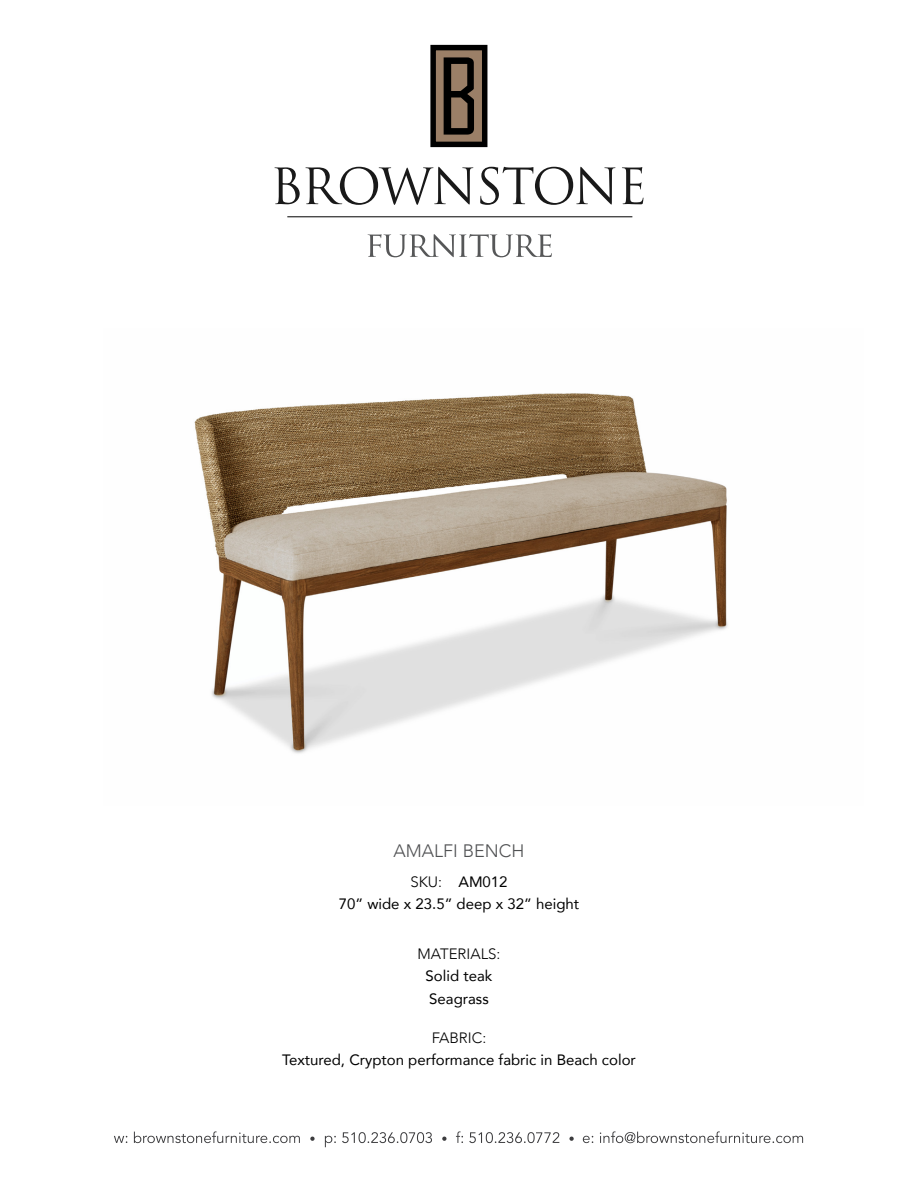
<style>
.page{position:relative;width:918px;height:1188px;background:#fff}
.page>*{position:absolute;margin:0;border:0;box-sizing:border-box;transform-origin:0 0}
.t1{font:300 18px "Avenir";color:#505153}
.t2{font:15px/22.5px "Avenir";color:#000}
.t3{font:300 15px "Avenir";color:#000}
.s1{font-weight:300}
</style>
<div class="page">
<div style="left:433px;top:48px;width:52px;height:96px;background:#9b7f67"></div>
<div style="left:430px;top:45px;width:57px;height:102px;border:5px solid #000"></div>
<svg style="left:444px;top:57px;width:30px;height:78px"></svg>
<svg style="left:275px;top:167px;width:25px;height:37px"></svg>
<svg style="left:306px;top:167px;width:167px;height:38px"></svg>
<svg style="left:480px;top:167px;width:135px;height:38px"></svg>
<svg style="left:622px;top:167px;width:21px;height:37px"></svg>
<hr style="left:287px;top:217px;width:345px;height:1px;background:#000">
<svg style="left:368px;top:234px;width:184px;height:23px"></svg>
<svg style="left:600px;top:1131px;width:203px;height:12px"></svg>
<svg style="left:583px;top:1136px;width:10px;height:7px"></svg>
<svg style="left:469px;top:1132px;width:105px;height:11px"></svg>
<svg style="left:456px;top:1131px;width:7px;height:12px"></svg>
<svg style="left:342px;top:1132px;width:105px;height:11px"></svg>
<svg style="left:325px;top:1136px;width:11px;height:11px"></svg>
<svg style="left:134px;top:1131px;width:181px;height:12px"></svg>
<svg style="left:114px;top:1136px;width:13px;height:7px"></svg>
<img style="left:194px;top:393px;width:534px;height:361px">
<p class="t1" style="left:394px;top:840px;width:132px">AMALFI BENCH</p>
<p class="t2" style="left:410px;top:870px;width:99px"><span class="s1">SKU:</span> AM012</p>
<p class="t2" style="left:339px;top:892px;width:242px">70” wide x 23.5” deep x 32” height</p>
<p class="t3" style="left:418px;top:945px;width:84px">MATERIALS:</p>
<p class="t2" style="left:426px;top:964px;width:68px">Solid teak<br>Seagrass</p>
<p class="t3" style="left:432px;top:1029px;width:56px">FABRIC:</p>
<p class="t2" style="left:282px;top:1048px;width:355px">Textured, Crypton performance fabric in Beach color</p>
</div>
